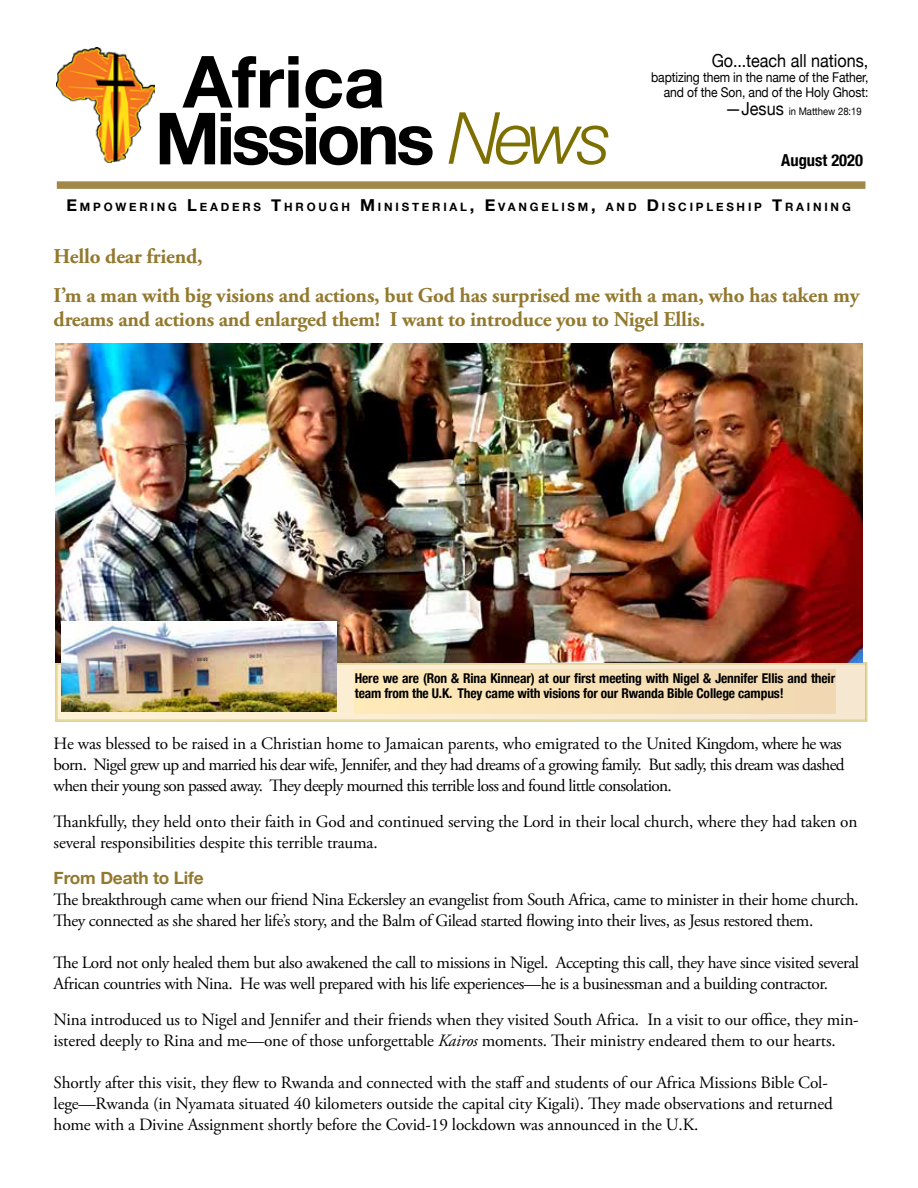
<style>
.page{position:relative;width:918px;height:1188px;background:#fff}
.page>*{position:absolute;margin:0;border:0;box-sizing:border-box;transform-origin:0 0}
.t1{font:700 72px/56.8px "Helvetica Neue";letter-spacing:-.05em;color:#000}
.t2{font:700 21px/39px "Adobe Garamond Pro";letter-spacing:-.01em;color:#93792e}
.t3{font:18px "Helvetica Neue";color:#000;scale:.9 1}
.t4{font:17.25px/21px "Adobe Garamond Pro";letter-spacing:-.01em;color:#000}
.t5{font:17.25px/21px "Adobe Garamond Pro";letter-spacing:-.04em;color:#000}
.t6{font:700 17.25px "Helvetica Neue";letter-spacing:-.01em;color:#93792e}
.t7{font:700 condensed 16.5px "Helvetica Neue";color:#000}
.t8{font:700 condensed 13.5px/15px "Helvetica Neue";letter-spacing:-.01em;color:#000}
.t9{font:13.5px/15px "Helvetica Neue";letter-spacing:-.01em;color:#000;text-align:right;scale:.9 1}
.t10{font:700 11.55px "Helvetica Neue";letter-spacing:.245em;color:#000}
.t11{font:10.5px "Helvetica Neue";color:#000;scale:.9 1}
.s1{font-weight:300;font-style:italic;color:#7e7000}
.s2{font-size:18px}
.s3{font-size:16.5px}
.s4{font-style:italic}
</style>
<div class="page">
<img style="left:56px;top:48px;width:99px;height:114px">
<svg style="left:57px;top:181px;width:808px;height:8px;background:#a68f53"></svg>
<svg style="left:55px;top:662px;width:812px;height:60px;background:#f3e5c1"></svg>
<img style="left:56px;top:343px;width:807px;height:320px">
<div style="left:355px;top:670px;width:480px;height:44px;background:#f8e1b6"></div>
<img style="left:62px;top:621px;width:275px;height:91px">
<h1 class="t1" style="left:155px;top:55px;width:458px;text-indent:28px">Africa<br>Missions <span class="s1">News</span></h1>
<p class="t3" style="left:712px;top:47px;width:176px">Go...teach all nations,</p>
<p class="t9" style="left:651px;top:70px;width:243px">baptizing them in the name of the Father, and of the Son, and of the Holy Ghost:</p>
<p class="t11" style="left:725px;top:103px;width:153px"><span class="s2">—Jesus</span> in Matthew 28:19</p>
<p class="t7" style="left:781px;top:146px;width:83px">August 2020</p>
<p class="t10" style="left:66px;top:198px;width:786px"><span class="s3">E</span>MPOWERING <span class="s3">L</span>EADERS <span class="s3">T</span>HROUGH <span class="s3">M</span> INISTE RIAL<span class="s3">, E</span>VANGEL ISM<span class="s3">,</span> AND <span class="s3">D</span> ISCIPLE SHIP <span class="s3">T</span>RAINING</p>
<p class="t2" style="left:54px;top:238px;width:808px">Hello dear friend,<br>I’m a man with big visions and actions, but God has surprised me with a man, who has taken my</p>
<p class="t2" style="left:54px;top:301px;width:653px">dreams and actions and enlarged them! I want to introduce you to Nigel Ellis.</p>
<p class="t8" style="left:355px;top:670px;width:482px">Here we are (Ron &amp; Rina Kinnear) at our first meeting with Nigel &amp; Jennifer Ellis and their team from the U.K. They came with visions for our Rwanda Bible College campus!</p>
<p class="t5" style="left:54px;top:734px;width:792px">He was blessed to be raised in a Christian home to Jamaican parents, who emigrated to the United Kingdom, where he was born. Nigel grew up and married his dear wife, Jennifer, and they had dreams of a growing family. But sadly, this dream was dashed when their young son passed away. They deeply mourned this terrible loss and found little consolation.</p>
<p class="t4" style="left:54px;top:812px;width:805px">Thankfully, they held onto their faith in God and continued serving the Lord in their local church, where they had taken on several responsibilities despite this terrible trauma.</p>
<p class="t6" style="left:54px;top:865px;width:152px">From Death to Life</p>
<p class="t4" style="left:54px;top:890px;width:807px">The breakthrough came when our friend Nina Eckersley an evangelist from South Africa, came to minister in their home church.<br>They connected as she shared her life’s story, and the Balm of Gilead started flowing into their lives, as Jesus restored them.</p>
<p class="t4" style="left:54px;top:953px;width:807px">The Lord not only healed them but also awakened the call to missions in Nigel. Accepting this call, they have since visited several<br>African countries with Nina. He was well prepared with his life experiences—he is a businessman and a building contractor.</p>
<p class="t4" style="left:54px;top:1010px;width:807px">Nina introduced us to Nigel and Jennifer and their friends when they visited South Africa. In a visit to our office, they min&shy;istered deeply to Rina and me—one of those unforgettable <span class="s4">Kairos</span> moments. Their ministry endeared them to our hearts.</p>
<p class="t4" style="left:54px;top:1073px;width:781px">Shortly after this visit, they flew to Rwanda and connected with the staff and students of our Africa Missions Bible Col&shy;lege—Rwanda (in Nyamata situated 40 kilometers outside the capital city Kigali). They made observations and returned home with a Divine Assignment shortly before the Covid-19 lockdown was announced in the U.K.</p>
</div>
